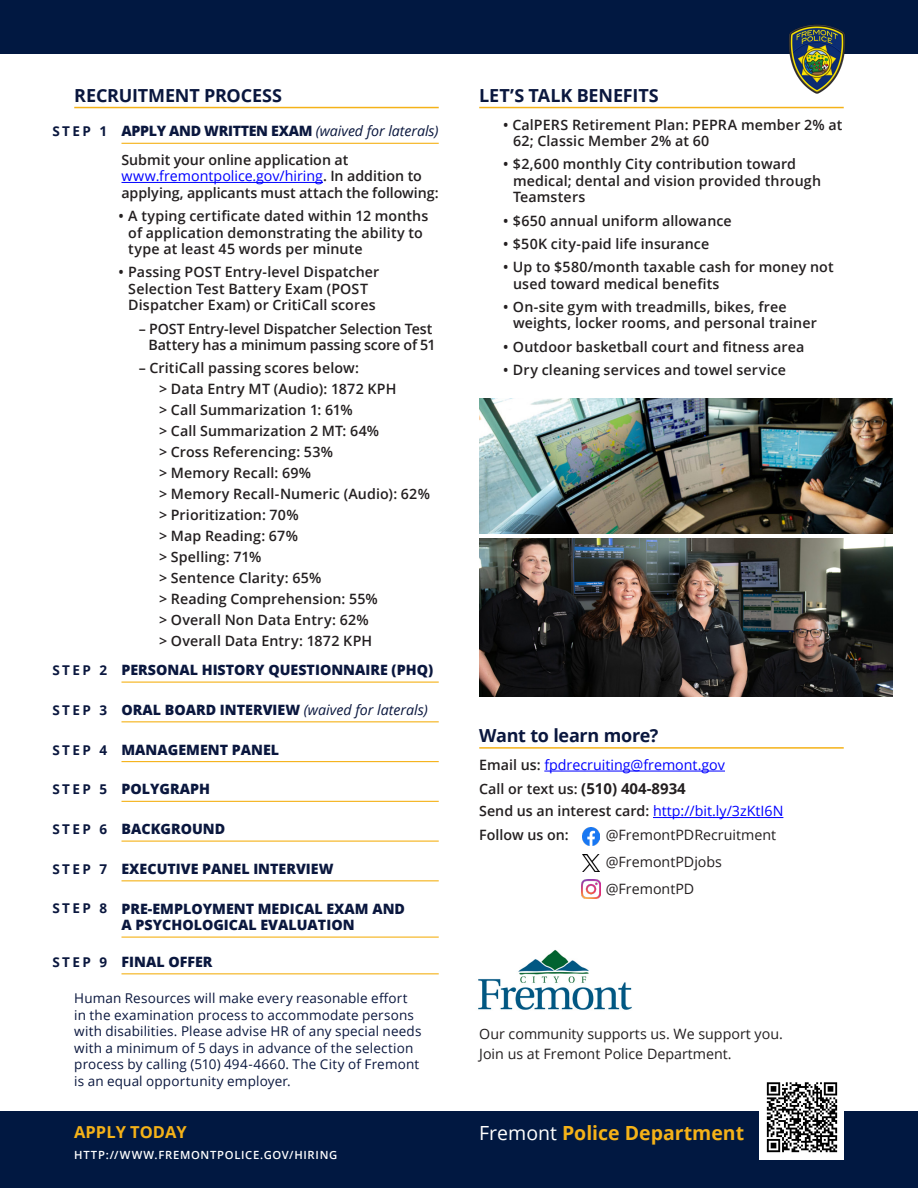
<style>
.page{position:relative;width:918px;height:1188px;background:#fff}
.page>*{position:absolute;margin:0;border:0;box-sizing:border-box;transform-origin:0 0}
.text{font:700 19.5px "Open Sans";color:#f5b218}
.Subheads{font:700 18px "Open Sans";letter-spacing:-.01em;color:#0a173e}
.text-2{font:700 16.5px "Open Sans";color:#f5b218}
.text-3{font:600 14.25px/16.5px "Open Sans";letter-spacing:.005em;color:#231f20}
._9pt_bullets{font:600 14.25px/16.5px "Open Sans";letter-spacing:.01em;color:#231f20}
.Steps_bold{font:800 14.25px/16.5px "Open Sans";color:#0a173e}
.text-4{font:14.25px/19.5px "Open Sans";color:#231f20}
.Steps_bold-2{font:800 14.25px "Open Sans";letter-spacing:-.025em;color:#0a173e}
.Steps_bold-3{font:italic 14.25px "Open Sans";color:#0a173e}
.text-5{font:14.25px "Open Sans";color:#00f}
.Steps_bold-4{font:13.5px/16.5px "Open Sans";letter-spacing:.01em;color:#0a173e}
.text-6{font:700 13.5px "Open Sans";letter-spacing:.18em;color:#0a173e}
.text-7{font:600 11.25px "Open Sans";letter-spacing:.06em;color:#fff}
.s1{font-weight:400;font-style:italic}
.s2{font-weight:400;color:#00f}
.s3{font-weight:800;font-style:normal}
.s4{font-weight:600;color:#231f20}
.s5{font-weight:700;font-size:15px}
.s6{font-weight:400;color:#fff}
</style>
<div class="page">
<div style="left:0;top:1112px;width:918px;height:76px;background:#011841"></div>
<img style="left:760px;top:1082px;width:84px;height:77px">
<hr style="left:74px;top:107px;width:365px;height:1px;background:#f5b218">
<hr style="left:122px;top:143px;width:317px;height:1px;background:#f5b218">
<hr style="left:122px;top:182px;width:201px;height:1px;background:#00f">
<hr style="left:122px;top:682px;width:317px;height:1px;background:#f5b218">
<hr style="left:122px;top:721px;width:317px;height:1px;background:#f5b218">
<hr style="left:122px;top:761px;width:317px;height:1px;background:#f5b218">
<hr style="left:122px;top:801px;width:317px;height:1px;background:#f5b218">
<hr style="left:122px;top:841px;width:317px;height:1px;background:#f5b218">
<hr style="left:122px;top:880px;width:317px;height:1px;background:#f5b218">
<hr style="left:122px;top:937px;width:317px;height:1px;background:#f5b218">
<hr style="left:122px;top:973px;width:317px;height:1px;background:#f5b218">
<hr style="left:479px;top:107px;width:365px;height:1px;background:#f5b218">
<hr style="left:479px;top:747px;width:365px;height:2px;background:#f5b218">
<hr style="left:544px;top:771px;width:181px;height:1px;background:#00f">
<hr style="left:653px;top:817px;width:130px;height:1px;background:#00f">
<div style="left:0;top:0;width:918px;height:54px;background:#011841"></div>
<img style="left:789px;top:24px;width:56px;height:70px">
<img style="left:583px;top:854px;width:16px;height:17px">
<img style="left:582px;top:827px;width:18px;height:18px">
<img style="left:582px;top:880px;width:18px;height:18px">
<img style="left:478px;top:950px;width:154px;height:60px">
<img style="left:480px;top:398px;width:412px;height:135px">
<img style="left:480px;top:538px;width:412px;height:158px">
<p class="Subheads" style="left:74px;top:82px;width:209px">RECRUITMENT PROCESS</p>
<p class="Steps_bold-2" style="left:122px;top:120px;width:319px">APPLY AND WRITTEN EXAM <span class="s1">(waived for laterals)</span></p>
<p class="text-3" style="left:122px;top:151px;width:319px">Submit your online application at <span class="s2">www.fremontpolice.gov/hiring</span>. In addition to applying, applicants must attach the following:</p>
<p class="text-3" style="left:128px;top:207px;width:302px;text-indent:-10px">• A typing certificate dated within 12 months of application demonstrating the ability to type at least 45 words per minute</p>
<p class="text-3" style="left:119px;top:264px;width:262px;text-align:center">• Passing POST Entry-level Dispatcher<br>Selection Test Battery Exam (POST<br>Dispatcher Exam) or CritiCall scores</p>
<p class="text-3" style="left:139px;top:320px;width:298px;text-align:right">– POST Entry-level Dispatcher Selection Test<br>Battery has a minimum passing score of 51</p>
<p class="text-3" style="left:139px;top:360px;width:222px">– CritiCall passing scores below:</p>
<p class="text-3" style="left:159px;top:380px;width:239px">&gt; Data Entry MT (Audio): 1872 KPH</p>
<p class="text-3" style="left:159px;top:401px;width:195px">&gt; Call Summarization 1: 61%</p>
<p class="text-3" style="left:159px;top:422px;width:222px">&gt; Call Summarization 2 MT: 64%</p>
<p class="text-3" style="left:159px;top:443px;width:175px">&gt; Cross Referencing: 53%</p>
<p class="text-3" style="left:159px;top:464px;width:154px">&gt; Memory Recall: 69%</p>
<p class="text-3" style="left:159px;top:485px;width:272px">&gt; Memory Recall-Numeric (Audio): 62%</p>
<p class="text-3" style="left:159px;top:506px;width:141px">&gt; Prioritization: 70%</p>
<p class="text-3" style="left:159px;top:527px;width:140px">&gt; Map Reading: 67%</p>
<p class="text-3" style="left:159px;top:548px;width:104px">&gt; Spelling: 71%</p>
<p class="text-3" style="left:159px;top:569px;width:164px">&gt; Sentence Clarity: 65%</p>
<p class="text-3" style="left:159px;top:590px;width:220px">&gt; Reading Comprehension: 55%</p>
<p class="text-3" style="left:159px;top:611px;width:211px">&gt; Overall Non Data Entry: 62%</p>
<p class="text-3" style="left:159px;top:632px;width:215px">&gt; Overall Data Entry: 1872 KPH</p>
<p class="Steps_bold" style="left:122px;top:661px;width:313px">PERSONAL HISTORY QUESTIONNAIRE (PHQ)</p>
<p class="Steps_bold-3" style="left:122px;top:700px;width:308px"><span class="s3">ORAL BOARD INTERVIEW</span> (waived for laterals)</p>
<p class="Steps_bold" style="left:122px;top:741px;width:159px">MANAGEMENT PANEL</p>
<p class="Steps_bold" style="left:122px;top:780px;width:90px">POLYGRAPH</p>
<p class="Steps_bold" style="left:122px;top:820px;width:105px">BACKGROUND</p>
<p class="Steps_bold" style="left:122px;top:860px;width:214px">EXECUTIVE PANEL INTERVIEW</p>
<p class="Steps_bold" style="left:122px;top:900px;width:285px">PRE-EMPLOYMENT MEDICAL EXAM AND<br>A PSYCHOLOGICAL EVALUATION</p>
<p class="Steps_bold" style="left:122px;top:953px;width:93px">FINAL OFFER</p>
<p class="Steps_bold-4" style="left:74px;top:990px;width:349px">Human Resources will make every reasonable effort in the examination process to accommodate persons with disabilities. Please advise HR of any special needs with a minimum of 5 days in advance of the selection process by calling (510) 494-4660. The City of Fremont is an equal opportunity employer.</p>
<p class="text-6" style="left:52px;top:122px;width:56px">STEP 1</p>
<p class="text-6" style="left:52px;top:661px;width:56px">STEP 2</p>
<p class="text-6" style="left:52px;top:700px;width:56px">STEP 3</p>
<p class="text-6" style="left:52px;top:740px;width:56px">STEP 4</p>
<p class="text-6" style="left:52px;top:780px;width:56px">STEP 5</p>
<p class="text-6" style="left:52px;top:820px;width:56px">STEP 6</p>
<p class="text-6" style="left:52px;top:859px;width:56px">STEP 7</p>
<p class="text-6" style="left:52px;top:899px;width:56px">STEP 8</p>
<p class="text-6" style="left:52px;top:952px;width:56px">STEP 9</p>
<p class="text-2" style="left:74px;top:1120px;width:114px">APPLY TODAY</p>
<p class="text-7" style="left:74px;top:1147px;width:265px">HTTP://WWW.FREMONTPOLICE.GOV/HIRING</p>
<p class="Subheads" style="left:479px;top:82px;width:181px">LET’S TALK BENEFITS</p>
<p class="_9pt_bullets" style="left:513px;top:116px;width:331px;text-indent:-10px">• CalPERS Retirement Plan: PEPRA member 2% at<br>62; Classic Member 2% at 60</p>
<p class="_9pt_bullets" style="left:513px;top:156px;width:310px;text-indent:-10px">• $2,600 monthly City contribution toward medical; dental and vision provided through<br>Teamsters</p>
<p class="_9pt_bullets" style="left:503px;top:212px;width:230px">• $650 annual uniform allowance</p>
<p class="_9pt_bullets" style="left:503px;top:235px;width:207px">• $50K city-paid life insurance</p>
<p class="_9pt_bullets" style="left:513px;top:258px;width:322px;text-indent:-10px">• Up to $580/month taxable cash for money not used toward medical benefits</p>
<p class="_9pt_bullets" style="left:513px;top:298px;width:305px;text-indent:-10px">• On-site gym with treadmills, bikes, free weights, locker rooms, and personal trainer</p>
<p class="_9pt_bullets" style="left:503px;top:338px;width:303px">• Outdoor basketball court and fitness area</p>
<p class="_9pt_bullets" style="left:503px;top:361px;width:284px">• Dry cleaning services and towel service</p>
<p class="Subheads" style="left:479px;top:723px;width:181px">Want to learn more?</p>
<p class="text-5" style="left:479px;top:755px;width:247px"><span class="s4">Email us:</span> fpdrecruiting@fremont.gov</p>
<p class="text-3" style="left:479px;top:780px;width:208px">Call or text us: <span class="s5">(510) 404-8934</span></p>
<p class="text-3" style="left:479px;top:803px;width:306px">Send us an interest card: <span class="s2">http://bit.ly/3zKtI6N</span></p>
<p class="text-3" style="left:479px;top:826px;width:91px">Follow us on:</p>
<p class="text-4" style="left:606px;top:825px;width:172px">@FremontPDRecruitment</p>
<p class="text-4" style="left:606px;top:852px;width:118px">@FremontPDjobs</p>
<p class="text-4" style="left:606px;top:879px;width:90px">@FremontPD</p>
<p class="text-4" style="left:479px;top:1024px;width:305px">Our community supports us. We support you.<br>Join us at Fremont Police Department.</p>
<p class="text" style="left:479px;top:1119px;width:266px"><span class="s6">Fremont</span> Police Department</p>
</div>
